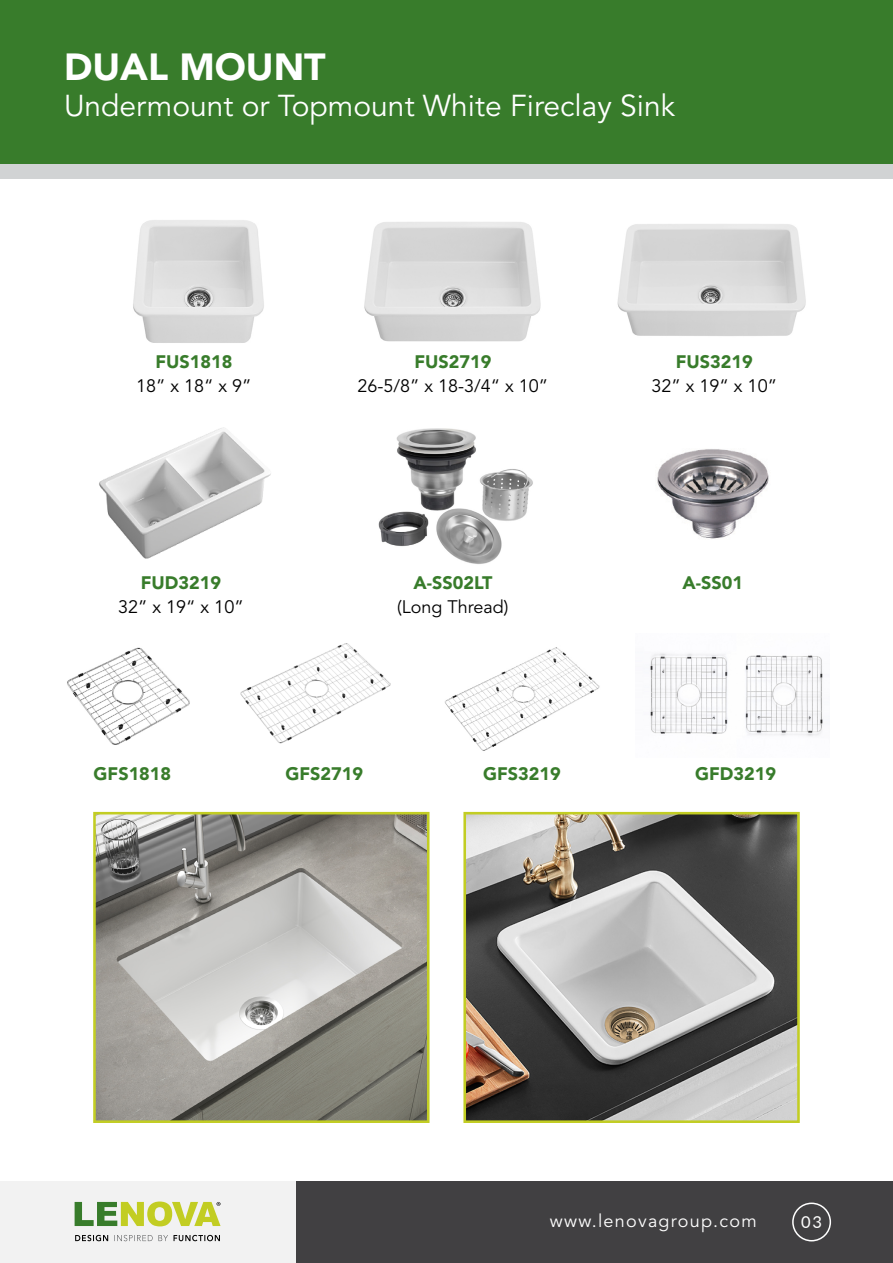
<style>
.page{position:relative;width:893px;height:1263px;background:#fff}
.page>*{position:absolute;margin:0;border:0;box-sizing:border-box;transform-origin:0 0}
.t1{font:900 37.5px "Avenir LT Std";color:#fff}
.t2{font:30px "Avenir LT Std";color:#fff}
.t3{font:900 18px "Avenir LT Std";color:#387c2b}
.t4{font:18px "Avenir LT Std";color:#000}
.t5{font:18px "Avenir LT Std";letter-spacing:.07em;color:#fff}
.t6{font:16.5px "Lato";color:#fff}
</style>
<div class="page">
<div style="left:0;top:0;width:893px;height:166px;background:#387c2b"></div>
<div style="left:0;top:164px;width:893px;height:14px;background:#d1d3d4"></div>
<div style="left:295px;top:1181px;width:598px;height:82px;background:#414042"></div>
<div style="left:0;top:1181px;width:295px;height:82px;background:#f2f2f2"></div>
<div style="left:792px;top:1202px;width:39px;height:39px;border:2px solid #fff;border-radius:50%"></div>
<img style="left:378px;top:428px;width:155px;height:136px">
<img style="left:657px;top:449px;width:112px;height:90px">
<img style="left:650px;top:653px;width:173px;height:83px">
<img style="left:617px;top:224px;width:189px;height:112px">
<img style="left:364px;top:222px;width:177px;height:120px">
<img style="left:133px;top:220px;width:131px;height:123px">
<img style="left:445px;top:647px;width:155px;height:104px">
<img style="left:240px;top:643px;width:151px;height:101px">
<img style="left:67px;top:647px;width:123px;height:98px">
<svg style="left:174px;top:1235px;width:46px;height:6px"></svg>
<svg style="left:114px;top:1235px;width:54px;height:6px"></svg>
<svg style="left:75px;top:1235px;width:33px;height:6px"></svg>
<svg style="left:75px;top:1201px;width:146px;height:25px"></svg>
<img style="left:97px;top:816px;width:328px;height:303px">
<div style="left:93px;top:812px;width:336px;height:311px;border:3px solid #c2cd23"></div>
<img style="left:467px;top:816px;width:329px;height:303px">
<div style="left:463px;top:812px;width:337px;height:311px;border:3px solid #c2cd23"></div>
<img style="left:99px;top:427px;width:172px;height:132px">
<h1 class="t1" style="left:64px;top:44px;width:263px">DUAL MOUNT</h1>
<h2 class="t2" style="left:64px;top:89px;width:613px">Undermount or Topmount White Fireclay Sink</h2>
<p class="t3" style="left:155px;top:351px;width:78px">FUS1818</p>
<p class="t4" style="left:136px;top:376px;width:117px">18” x 18“ x 9”</p>
<p class="t3" style="left:141px;top:572px;width:82px">FUD3219</p>
<p class="t4" style="left:118px;top:597px;width:127px">32” x 19“ x 10”</p>
<p class="t3" style="left:414px;top:351px;width:78px">FUS2719</p>
<p class="t4" style="left:357px;top:376px;width:192px">26-5/8” x 18-3/4“ x 10”</p>
<p class="t3" style="left:413px;top:572px;width:80px">A-SS02LT</p>
<p class="t4" style="left:397px;top:597px;width:113px">(Long Thread)</p>
<p class="t3" style="left:676px;top:351px;width:78px">FUS3219</p>
<p class="t4" style="left:652px;top:376px;width:127px">32” x 19“ x 10”</p>
<p class="t3" style="left:682px;top:572px;width:62px">A-SS01</p>
<p class="t3" style="left:94px;top:763px;width:79px">GFS1818</p>
<p class="t3" style="left:285px;top:763px;width:79px">GFS2719</p>
<p class="t3" style="left:483px;top:763px;width:79px">GFS3219</p>
<p class="t3" style="left:695px;top:763px;width:82px">GFD3219</p>
<p class="t5" style="left:550px;top:1211px;width:208px">www.lenovagroup.com</p>
<p class="t6" style="left:801px;top:1210px;width:22px">03</p>
</div>
